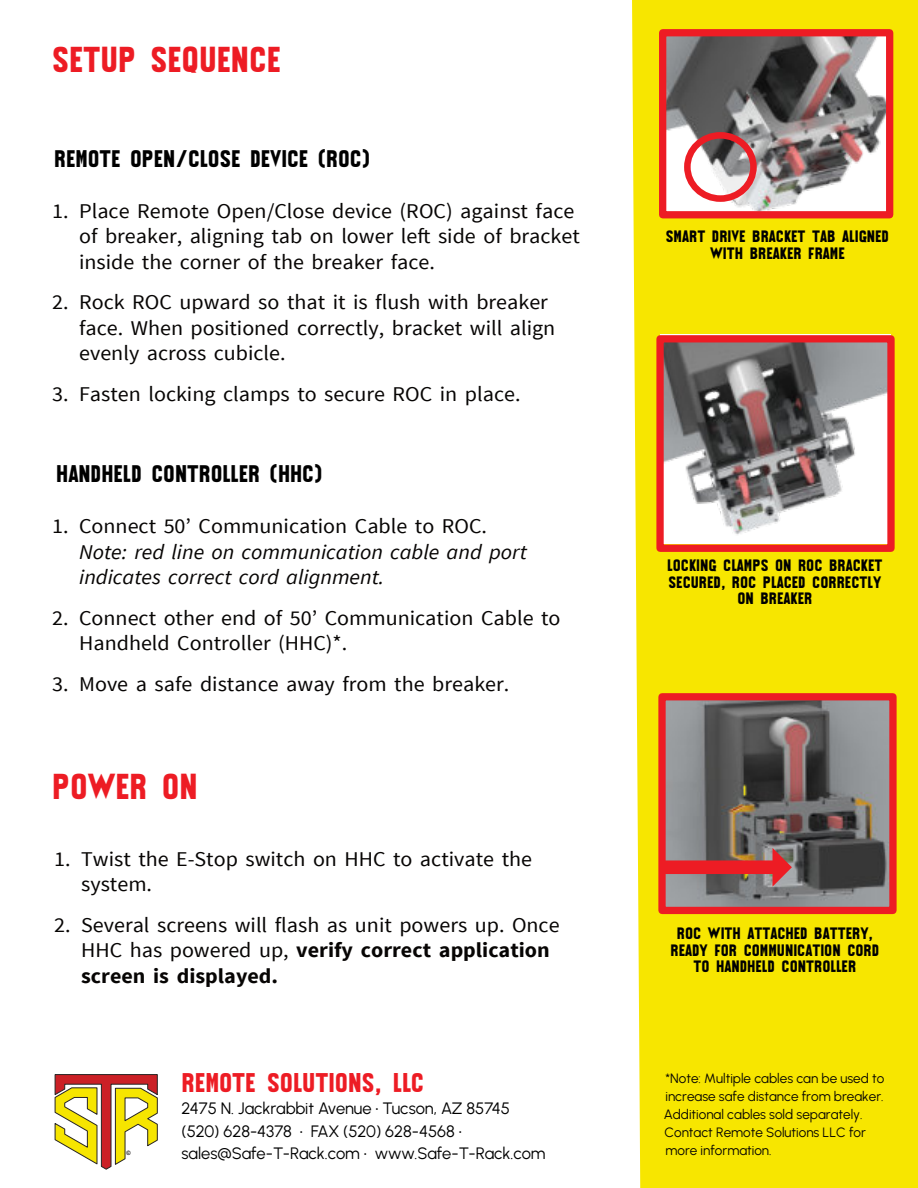
<style>
.page{position:relative;width:918px;height:1188px;background:#fff}
.page>*{position:absolute;margin:0;border:0;box-sizing:border-box;transform-origin:0 0}
.t1{font:800 36px "Galhau Display";color:#ed1c24}
.t2{font:800 27px "Galhau Display";color:#ed1c24}
.t3{font:800 24px "Galhau Display";color:#000}
.t4{font:21px "Source Sans Pro";color:#070504;scale:1.05 1}
.t5{font:italic 21px "Source Sans Pro";color:#070504;scale:1.05 1}
.t6{font:700 21px "Source Sans Pro";color:#070504;scale:1.05 1}
.t7{font:800 16.5px "Galhau Display";color:#000}
.t8{font:16.5px "Urbanist";letter-spacing:-.005em;color:#000}
.t9{font:13.5px "Urbanist";color:#070504}
.t10{font:700 6px "Arial";color:#070504;scale:.94 1}
.s1{font-weight:400}
</style>
<div class="page">
<div style="left:632px;top:0;width:286px;height:1188px;background:#f7e600"></div>
<svg style="left:54px;top:1074px;width:104px;height:96px"></svg>
<img style="left:664px;top:343px;width:223px;height:201px">
<div style="left:656px;top:335px;width:239px;height:217px;border:7px solid #ed1c24"></div>
<img style="left:666px;top:701px;width:223px;height:205px">
<div style="left:658px;top:693px;width:239px;height:221px;border:7px solid #ed1c24"></div>
<img style="left:667px;top:37px;width:218px;height:173px">
<div style="left:659px;top:29px;width:234px;height:189px;border:7px solid #ed1c24"></div>
<svg style="left:663px;top:848px;width:129px;height:39px;background:#a95959"></svg>
<div style="left:684px;top:132px;width:73px;height:70px;border:7px solid #ed1c24;border-radius:50%"></div>
<p class="t1" style="left:52px;top:45px;width:230px">SETUP SEQUENCE</p>
<p class="t3" style="left:54px;top:149px;width:317px">REMOTE OPEN/CLOSE DEVICE (ROC)</p>
<p class="t4" style="left:52px;top:202px;width:499px">1. Place Remote Open/Close device (ROC) against face</p>
<p class="t4" style="left:79px;top:228px;width:478px">of breaker, aligning tab on lower left side of bracket</p>
<p class="t4" style="left:79px;top:253px;width:340px">inside the corner of the breaker face.</p>
<p class="t4" style="left:52px;top:294px;width:474px">2. Rock ROC upward so that it is flush with breaker</p>
<p class="t4" style="left:79px;top:319px;width:455px">face. When positioned correctly, bracket will align</p>
<p class="t4" style="left:79px;top:345px;width:198px">evenly across cubicle.</p>
<p class="t4" style="left:52px;top:385px;width:448px">3. Fasten locking clamps to secure ROC in place.</p>
<p class="t3" style="left:56px;top:464px;width:268px">HANDHELD CONTROLLER (HHC)</p>
<p class="t4" style="left:52px;top:518px;width:416px">1. Connect 50’ Communication Cable to ROC.</p>
<p class="t5" style="left:79px;top:543px;width:428px">Note: red line on communication cable and port</p>
<p class="t5" style="left:79px;top:569px;width:292px">indicates correct cord alignment.</p>
<p class="t4" style="left:52px;top:609px;width:486px">2. Connect other end of 50’ Communication Cable to</p>
<p class="t4" style="left:79px;top:635px;width:257px">Handheld Controller (HHC)*.</p>
<p class="t4" style="left:52px;top:675px;width:437px">3. Move a safe distance away from the breaker.</p>
<p class="t1" style="left:52px;top:772px;width:147px">POWER ON</p>
<p class="t4" style="left:54px;top:850px;width:457px">1. Twist the E-Stop switch on HHC to activate the</p>
<p class="t4" style="left:81px;top:875px;width:69px">system.</p>
<p class="t4" style="left:54px;top:916px;width:483px">2. Several screens will flash as unit powers up. Once</p>
<p class="t6" style="left:81px;top:941px;width:448px"><span class="s1">HHC has powered up,</span> verify correct application</p>
<p class="t6" style="left:81px;top:967px;width:189px">screen is displayed.</p>
<p class="t10" style="left:127px;top:1151px;width:6px">©</p>
<p class="t2" style="left:181px;top:1071px;width:244px">REMOTE SOLUTIONS, LLC</p>
<p class="t8" style="left:181px;top:1098px;width:330px">2475 N. Jackrabbit Avenue • Tucson, AZ 85745</p>
<p class="t8" style="left:181px;top:1121px;width:282px">(520) 628-4378 • FAX (520) 628-4568 •</p>
<p class="t8" style="left:181px;top:1143px;width:366px">sales@Safe-T-Rack.com • www.Safe-T-Rack.com</p>
<p class="t7" style="left:666px;top:230px;width:225px">SMART DRIVE BRACKET TAB ALIGNED</p>
<p class="t7" style="left:710px;top:246px;width:136px">WITH BREAKER FRAME</p>
<p class="t7" style="left:667px;top:559px;width:217px">LOCKING CLAMPS ON ROC BRACKET</p>
<p class="t7" style="left:669px;top:575px;width:214px">SECURED, ROC PLACED CORRECTLY</p>
<p class="t7" style="left:737px;top:592px;width:76px">ON BREAKER</p>
<p class="t7" style="left:677px;top:927px;width:197px">ROC WITH ATTACHED BATTERY,</p>
<p class="t7" style="left:671px;top:943px;width:210px">READY FOR COMMUNICATION CORD</p>
<p class="t7" style="left:693px;top:960px;width:164px">TO HANDHELD CONTROLLER</p>
<p class="t9" style="left:665px;top:1070px;width:220px">*Note: Multiple cables can be used to</p>
<p class="t9" style="left:665px;top:1088px;width:220px">increase safe distance from breaker.</p>
<p class="t9" style="left:664px;top:1106px;width:201px">Additional cables sold separately.</p>
<p class="t9" style="left:665px;top:1124px;width:203px">Contact Remote Solutions LLC for</p>
<p class="t9" style="left:665px;top:1142px;width:108px">more information.</p>
</div>
